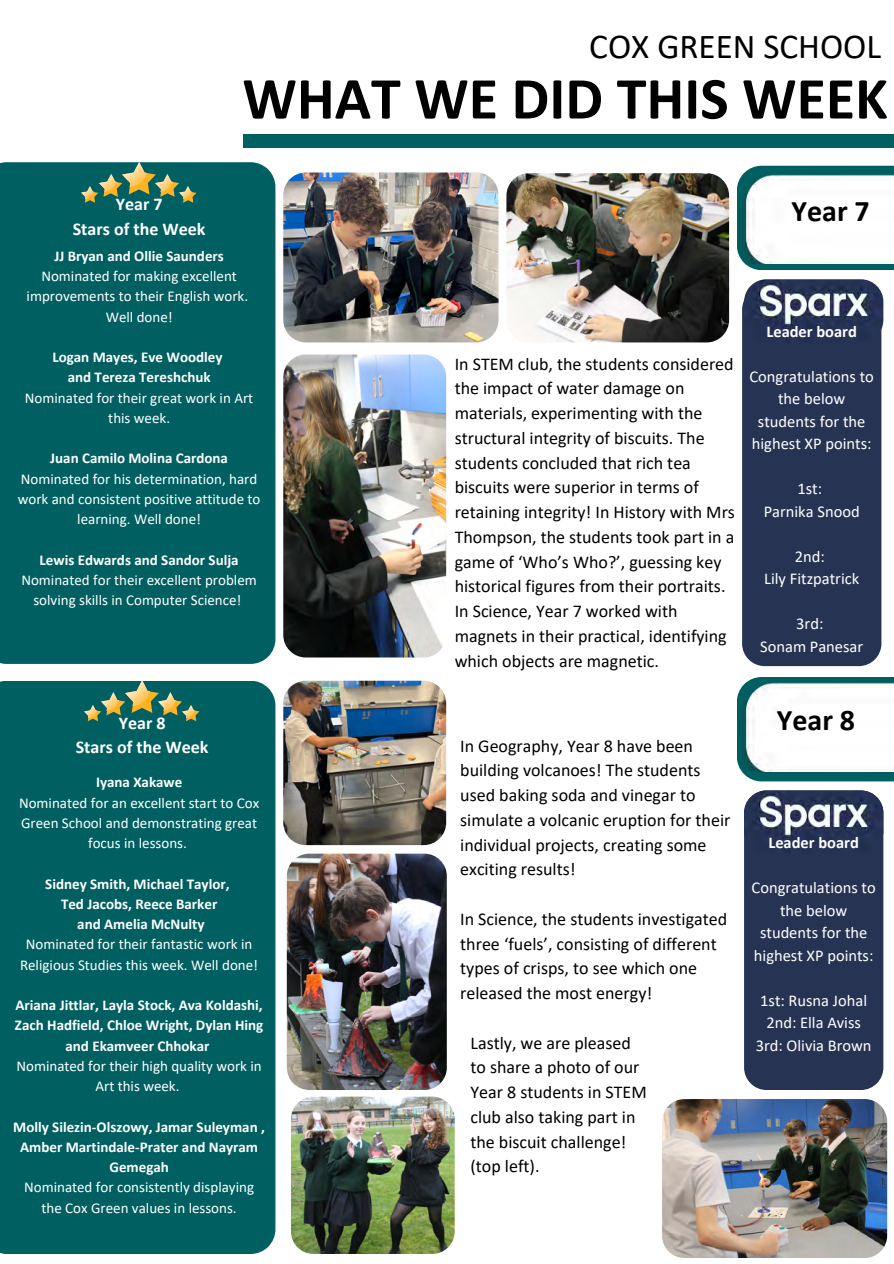
<style>
.page{position:relative;width:894px;height:1264px;background:#fff}
.page>*{position:absolute;margin:0;border:0;box-sizing:border-box;transform-origin:0 0}
.t1{font:700 60px "Calibri";color:#000}
.t2{font:35.1px "Calibri";color:#000}
.t3{font:700 30px "Calibri";color:#000}
.t4{font:18px/24.8px "Calibri";color:#000}
.t5{font:700 18px/24.8px "Calibri";color:#fff;text-align:center}
.t6{font:16.5px/22.5px "Calibri";color:#fff;text-align:center}
.t7{font:700 16.5px "Calibri";color:#fff}
.t8{font:15px/20.2px "Calibri";color:#fff;text-align:center}
.t9{font:700 15px/20.2px "Calibri";color:#fff;text-align:center}
</style>
<div class="page">
<div style="left:0;top:681px;width:275px;height:572px;background:#005f61"></div>
<div style="left:0;top:162px;width:275px;height:501px;background:#005f61"></div>
<svg style="left:82px;top:162px;width:114px;height:41px;background:#40785f"></svg>
<img style="left:99px;top:174px;width:17px;height:17px">
<svg style="left:85px;top:680px;width:114px;height:41px;background:#457c63"></svg>
<img style="left:102px;top:693px;width:17px;height:17px">
<div style="left:736px;top:166px;width:157px;height:104px;background:#005f61"></div>
<div style="left:736px;top:677px;width:157px;height:104px;background:#005f61"></div>
<img style="left:736px;top:172px;width:157px;height:92px">
<img style="left:736px;top:680px;width:157px;height:92px">
<div style="left:243px;top:134px;width:650px;height:14px;background:#005f61"></div>
<div style="left:741px;top:287px;width:140px;height:379px;background:#263353;border-radius:22px"></div>
<img style="left:743px;top:279px;width:140px;height:63px;border-radius:22px">
<div style="left:743px;top:790px;width:140px;height:299px;background:#263353;border-radius:22px"></div>
<img style="left:743px;top:790px;width:140px;height:63px;border-radius:22px">
<img style="left:283px;top:680px;width:163px;height:165px;border-radius:22px">
<img style="left:283px;top:172px;width:215px;height:170px;border-radius:23px">
<img style="left:287px;top:853px;width:159px;height:236px;border-radius:22px">
<img style="left:291px;top:1096px;width:163px;height:157px;border-radius:22px">
<img style="left:662px;top:1098px;width:224px;height:159px;border-radius:22px">
<img style="left:506px;top:173px;width:223px;height:169px;border-radius:23px">
<img style="left:283px;top:354px;width:163px;height:303px;border-radius:22px">
<p class="t5" style="left:73px;top:193px;width:134px">Year 7<br>Stars of the Week</p>
<h2 class="t2" style="left:589px;top:32px;width:293px">COX GREEN SCHOOL</h2>
<h1 class="t1" style="left:242px;top:73px;width:646px">WHAT WE DID THIS WEEK</h1>
<p class="t3" style="left:791px;top:199px;width:80px">Year 7</p>
<p class="t9" style="left:54px;top:247px;width:171px">JJ Bryan and Ollie Saunders</p>
<p class="t8" style="left:27px;top:267px;width:223px">Nominated for making excellent improvements to their English work.</p>
<p class="t8" style="left:106px;top:308px;width:69px">Well done!</p>
<p class="t9" style="left:52px;top:348px;width:172px">Logan Mayes, Eve Woodley</p>
<p class="t9" style="left:68px;top:368px;width:144px">and Tereza Tereshchuk</p>
<p class="t8" style="left:25px;top:389px;width:230px">Nominated for their great work in Art this week.</p>
<p class="t9" style="left:50px;top:449px;width:179px">Juan Camilo Molina Cardona</p>
<p class="t8" style="left:18px;top:470px;width:244px">Nominated for his determination, hard work and consistent positive attitude to learning. Well done!</p>
<p class="t9" style="left:40px;top:551px;width:200px">Lewis Edwards and Sandor Sulja</p>
<p class="t8" style="left:21px;top:571px;width:237px">Nominated for their excellent problem solving skills in Computer Science!</p>
<h4 class="t5" style="left:76px;top:711px;width:134px">Year 8<br>Stars of the Week</h4>
<p class="t9" style="left:96px;top:773px;width:88px">Iyana Xakawe</p>
<h4 class="t8" style="left:19px;top:793px;width:241px">Nominated for an excellent start to Cox<br>Green School and demonstrating great focus in lessons.</h4>
<p class="t9" style="left:45px;top:874px;width:186px">Sidney Smith, Michael Taylor,</p>
<p class="t9" style="left:61px;top:894px;width:158px">Ted Jacobs, Reece Barker</p>
<p class="t9" style="left:77px;top:915px;width:129px">and Amelia McNulty</p>
<p class="t8" style="left:20px;top:935px;width:239px">Nominated for their fantastic work in<br>Religious Studies this week. Well done!</p>
<p class="t9" style="left:15px;top:996px;width:250px">Ariana Jittlar, Layla Stock, Ava Koldashi,<br>Zach Hadfield, Chloe Wright, Dylan Hing and Ekamveer Chhokar</p>
<p class="t8" style="left:16px;top:1056px;width:247px">Nominated for their high quality work in<br>Art this week.</p>
<p class="t9" style="left:13px;top:1117px;width:253px">Molly Silezin-Olszowy, Jamar Suleyman ,<br>Amber Martindale-Prater and Nayram<br>Gemegah</p>
<p class="t8" style="left:24px;top:1178px;width:231px">Nominated for consistently displaying the Cox Green values in lessons.</p>
<p class="t4" style="left:454px;top:353px;width:282px">In STEM club, the students considered the impact of water damage on materials, experimenting with the structural integrity of biscuits. The students concluded that rich tea biscuits were superior in terms of retaining integrity! In History with Mrs Thompson, the students took part in a game of ‘Who’s Who?’, guessing key historical figures from their portraits.<br>In Science, Year 7 worked with magnets in their practical, identifying which objects are magnetic.</p>
<p class="t7" style="left:766px;top:324px;width:92px">Leader board</p>
<p class="t6" style="left:749px;top:366px;width:126px">Congratulations to the below students for the highest XP points:</p>
<h4 class="t6" style="left:763px;top:479px;width:97px">1st:<br>Parnika Snood</h4>
<h5 class="t6" style="left:763px;top:546px;width:97px">2nd:<br>Lily Fitzpatrick</h5>
<h5 class="t6" style="left:760px;top:614px;width:105px">3rd:<br>Sonam Panesar</h5>
<p class="t4" style="left:460px;top:734px;width:271px">In Geography, Year 8 have been building volcanoes! The students used baking soda and vinegar to simulate a volcanic eruption for their individual projects, creating some exciting results!</p>
<p class="t4" style="left:460px;top:908px;width:268px">In Science, the students investigated three ‘fuels’, consisting of different types of crisps, to see which one released the most energy!</p>
<h3 class="t3" style="left:776px;top:707px;width:80px">Year 8</h3>
<h5 class="t7" style="left:768px;top:835px;width:92px">Leader board</h5>
<h5 class="t6" style="left:751px;top:877px;width:126px">Congratulations to the below students for the highest XP points:</h5>
<p class="t6" style="left:760px;top:990px;width:108px">1st: Rusna Johal<br>2nd: Ella Aviss</p>
<h3 class="t4" style="left:470px;top:1031px;width:162px">Lastly, we are pleased</h3>
<p class="t6" style="left:755px;top:1035px;width:117px">3rd: Olivia Brown</p>
<h3 class="t4" style="left:470px;top:1056px;width:178px">to share a photo of our<br>Year 8 students in STEM club also taking part in the biscuit challenge! (top left).</h3>
</div>
